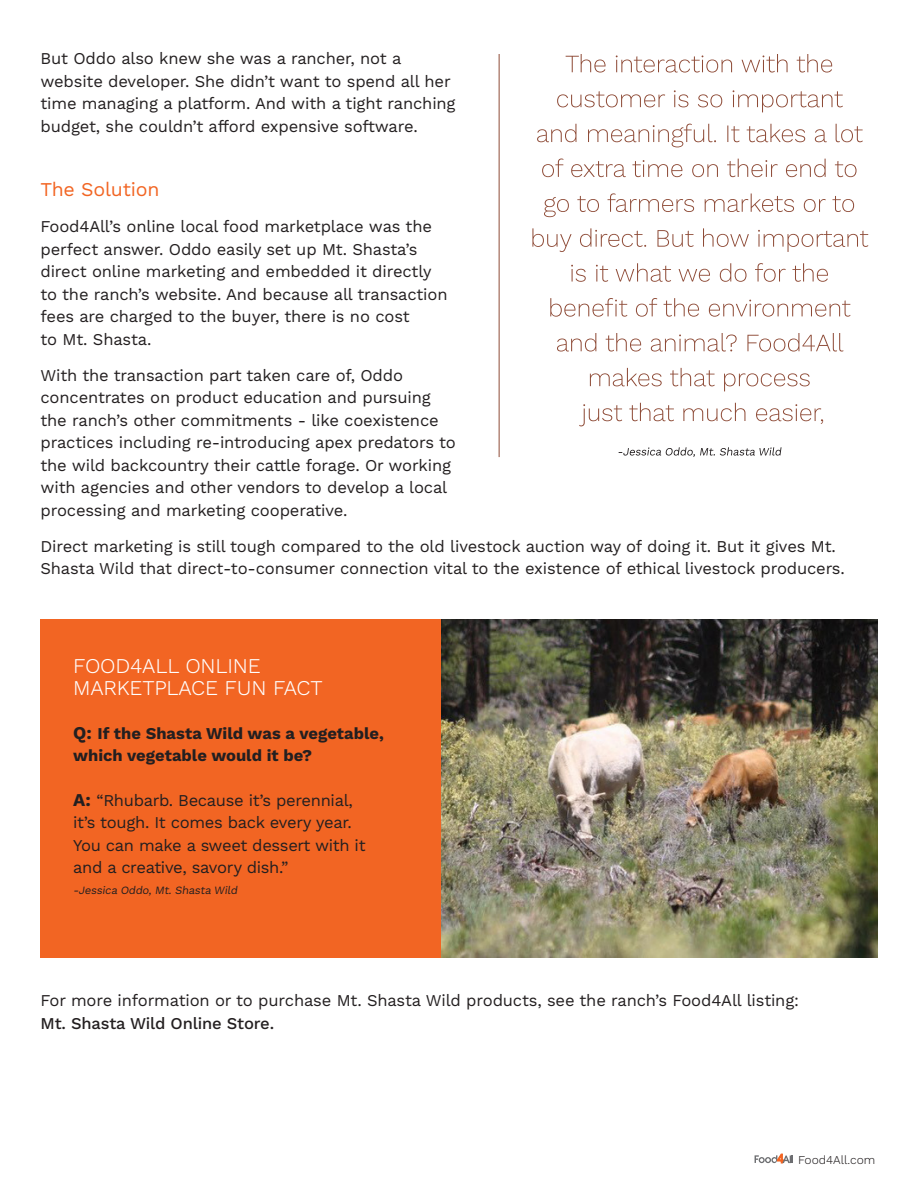
<style>
.page{position:relative;width:918px;height:1188px;background:#fff}
.page>*{position:absolute;margin:0;border:0;box-sizing:border-box;transform-origin:0 0}
.t1{font:300 21px/22.5px "Work Sans";letter-spacing:-.01em;color:#fff}
.Body_copy{font:19.5px "Work Sans";letter-spacing:-.01em;color:#f26523}
.Body_copy-2{font:16.5px/22.5px "Work Sans";letter-spacing:-.01em;color:#231f20}
.t2{font:700 16.5px/21.6px "Work Sans";color:#231f20}
.t3{font:300 12px "Work Sans";color:#231f20}
.Body_copy-3{font:11.1px "Work Sans";color:#231f20}
.s1{font-size:18px}
.s2{font-weight:700;font-size:18px}
.s3{font-weight:500}
</style>
<div class="page">
<svg style="left:755px;top:1154px;width:38px;height:9px"></svg>
<div style="left:40px;top:620px;width:402px;height:338px;background:#f26523"></div>
<img style="left:442px;top:620px;width:436px;height:338px">
<hr style="left:499px;top:54px;width:1px;height:403px;background:#8e4b37">
<svg style="left:619px;top:447px;width:163px;height:10px"></svg>
<svg style="left:579px;top:403px;width:244px;height:23px"></svg>
<svg style="left:590px;top:368px;width:220px;height:23px"></svg>
<svg style="left:557px;top:333px;width:286px;height:19px"></svg>
<svg style="left:550px;top:298px;width:300px;height:19px"></svg>
<svg style="left:571px;top:263px;width:257px;height:19px"></svg>
<svg style="left:532px;top:228px;width:336px;height:24px"></svg>
<svg style="left:544px;top:193px;width:310px;height:24px"></svg>
<svg style="left:542px;top:158px;width:315px;height:19px"></svg>
<svg style="left:537px;top:124px;width:326px;height:23px"></svg>
<svg style="left:557px;top:90px;width:286px;height:22px"></svg>
<svg style="left:566px;top:54px;width:266px;height:19px"></svg>
<p class="Body_copy-2" style="left:40px;top:48px;width:417px">But Oddo also knew she was a rancher, not a website developer. She didn’t want to spend all her time managing a platform. And with a tight ranching budget, she couldn’t afford expensive software.</p>
<p class="Body_copy" style="left:40px;top:178px;width:120px">The Solution</p>
<p class="Body_copy-2" style="left:40px;top:216px;width:409px">Food4All’s online local food marketplace was the perfect answer. Oddo easily set up Mt. Shasta’s direct online marketing and embedded it directly to the ranch’s website. And because all transaction fees are charged to the buyer, there is no cost<br>to Mt. Shasta.</p>
<p class="Body_copy-2" style="left:40px;top:365px;width:417px">With the transaction part taken care of, Oddo concentrates on product education and pursuing the ranch’s other commitments - like coexistence practices including re-introducing apex predators to the wild backcountry their cattle forage. Or working with agencies and other vendors to develop a local processing and marketing cooperative.</p>
<p class="Body_copy-2" style="left:40px;top:536px;width:806px">Direct marketing is still tough compared to the old livestock auction way of doing it. But it gives Mt.<br>Shasta Wild that direct-to-consumer connection vital to the existence of ethical livestock producers.</p>
<p class="t1" style="left:73px;top:655px;width:251px">FOOD4ALL ONLINE<br>MARKETPLACE FUN FACT</p>
<p class="t2" style="left:73px;top:724px;width:312px"><span class="s1">Q:</span> If the Shasta Wild was a vegetable, which vegetable would it be?</p>
<p class="Body_copy-2" style="left:73px;top:790px;width:294px"><span class="s2">A:</span> “Rhubarb. Because it’s perennial, it’s tough. It comes back every year.<br>You can make a sweet dessert with it and a creative, savory dish.”</p>
<p class="Body_copy-3" style="left:73px;top:884px;width:168px">-Jessica Oddo, Mt. Shasta Wild</p>
<p class="Body_copy-2" style="left:40px;top:990px;width:760px">For more information or to purchase Mt. Shasta Wild products, see the ranch’s Food4All listing:<br><span class="s3">Mt. Shasta Wild Online Store.</span></p>
<p class="t3" style="left:798px;top:1153px;width:79px">Food4All.com</p>
</div>
